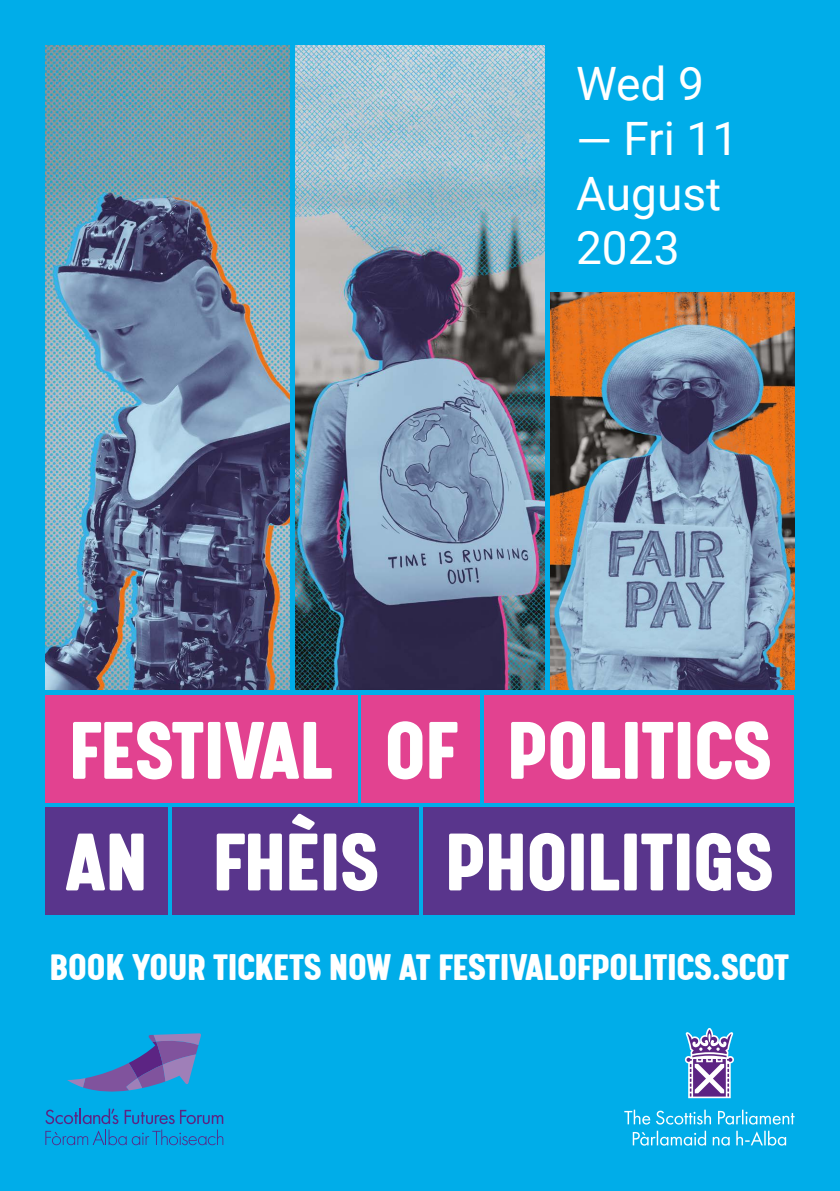
<style>
.page{position:relative;width:840px;height:1191px;background:#fff}
.page>*{position:absolute;margin:0;border:0;box-sizing:border-box;transform-origin:0 0}
.t1{font:900 92px "Calps";color:#fff}
.t2{font:46px/54.6px "Roboto";color:#fff}
.t3{font:900 42px "Calps";color:#fff}
</style>
<div class="page">
<div style="left:0;top:0;width:839px;height:1191px;background:#00ade9"></div>
<svg style="left:632px;top:1130px;width:153px;height:15px"></svg>
<svg style="left:624px;top:1109px;width:170px;height:15px"></svg>
<svg style="left:684px;top:1028px;width:49px;height:70px"></svg>
<svg style="left:45px;top:1108px;width:178px;height:37px"></svg>
<svg style="left:67px;top:1033px;width:134px;height:59px"></svg>
<div style="left:423px;top:807px;width:370px;height:107px;background:#59358c"></div>
<div style="left:172px;top:807px;width:246px;height:107px;background:#59358c"></div>
<div style="left:45px;top:807px;width:122px;height:107px;background:#59358c"></div>
<div style="left:484px;top:695px;width:309px;height:108px;background:#e24290"></div>
<div style="left:361px;top:695px;width:118px;height:108px;background:#e24290"></div>
<div style="left:45px;top:695px;width:312px;height:108px;background:#e24290"></div>
<img style="left:550px;top:292px;width:244px;height:397px">
<img style="left:45px;top:45px;width:244px;height:644px">
<img style="left:295px;top:45px;width:249px;height:644px">
<p class="t2" style="left:575px;top:59px;width:129px">Wed 9</p>
<p class="t2" style="left:575px;top:114px;width:163px">— Fri 11<br>August<br>2023</p>
<h1 class="t1" style="left:69px;top:693px;width:703px">FESTIVAL OF POLITICS</h1>
<h1 class="t1" style="left:65px;top:805px;width:709px">AN FHÈIS PHOILITIGS</h1>
<p class="t3" style="left:50px;top:941px;width:740px">BOOK YOUR TICKETS NOW AT FESTIVALOFPOLITICS.SCOT</p>
</div>
